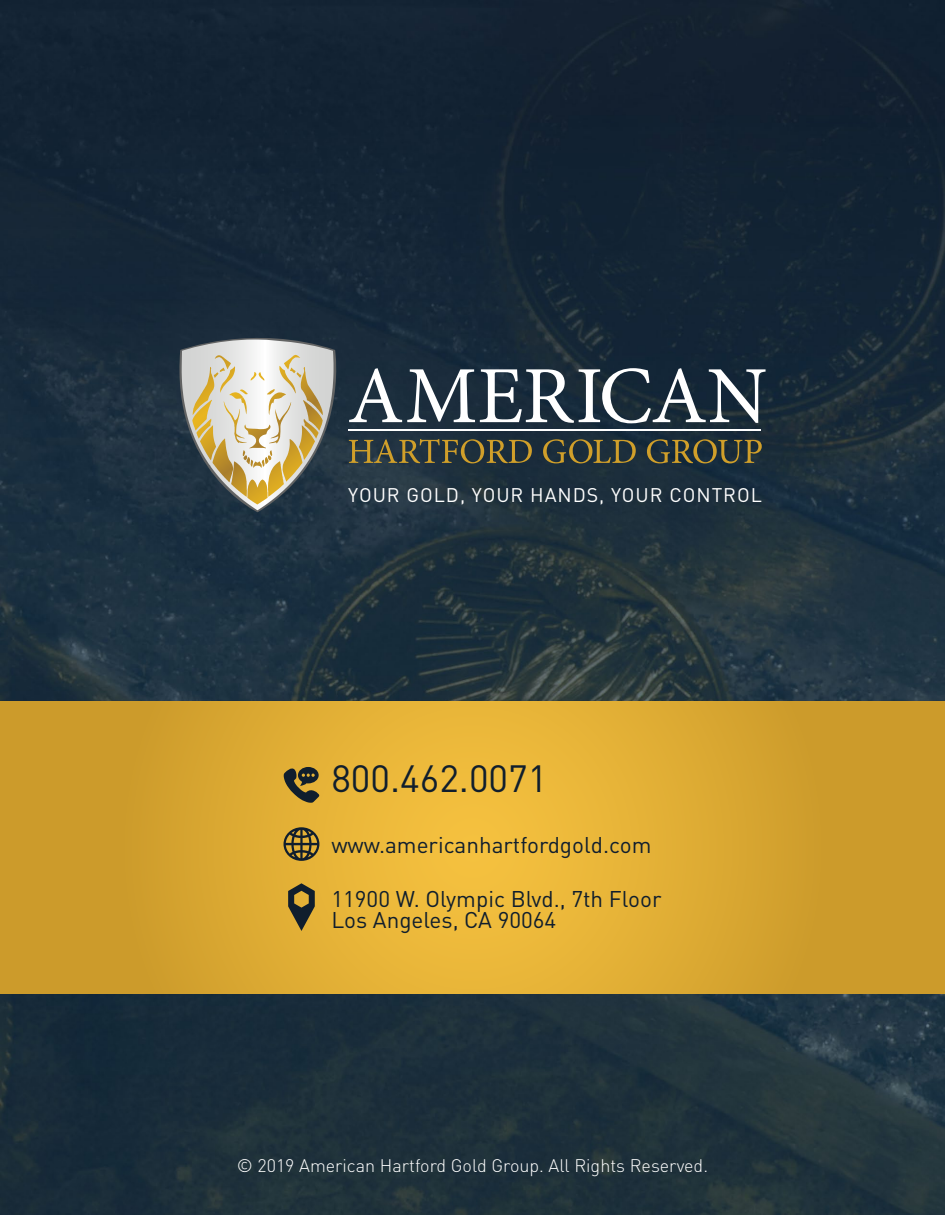
<style>
.page{position:relative;width:945px;height:1215px;background:#fff}
.page>*{position:absolute;margin:0;border:0;box-sizing:border-box;transform-origin:0 0}
.t1{font:37.5px "DIN Pro";color:#101e2d}
.t2{font:22.5px/21px "DIN Pro";color:#101e2d}
.t3{font:22.5px "DIN Pro";color:#101e2e}
.t4{font:19.5px "DIN Pro";letter-spacing:.05em;color:#fff}
.t5{font:300 18px "DIN Pro";color:#fff}
</style>
<div class="page">
<img style="left:0;top:0;width:945px;height:1215px">
<svg style="left:0;top:702px;width:945px;height:291px;background:#dba932"></svg>
<svg style="left:284px;top:761px;width:35px;height:42px"></svg>
<svg style="left:284px;top:827px;width:35px;height:34px"></svg>
<svg style="left:288px;top:883px;width:27px;height:48px"></svg>
<svg style="left:170px;top:323px;width:596px;height:189px;background:#4f595c"></svg>
<hr style="left:348px;top:430px;width:413px;height:1px;background:#fff">
<p class="t4" style="left:348px;top:482px;width:415px">YOUR GOLD, YOUR HANDS, YOUR CONTROL</p>
<h1 class="t1" style="left:331px;top:753px;width:218px">800.462.0071</h1>
<p class="t3" style="left:331px;top:829px;width:322px">www.americanhartfordgold.com</p>
<p class="t2" style="left:331px;top:888px;width:332px">11900 W. Olympic Blvd., 7th Floor<br>Los Angeles, CA 90064</p>
<p class="t5" style="left:237px;top:1153px;width:473px">© 2019 American Hartford Gold Group. All Rights Reserved.</p>
</div>
